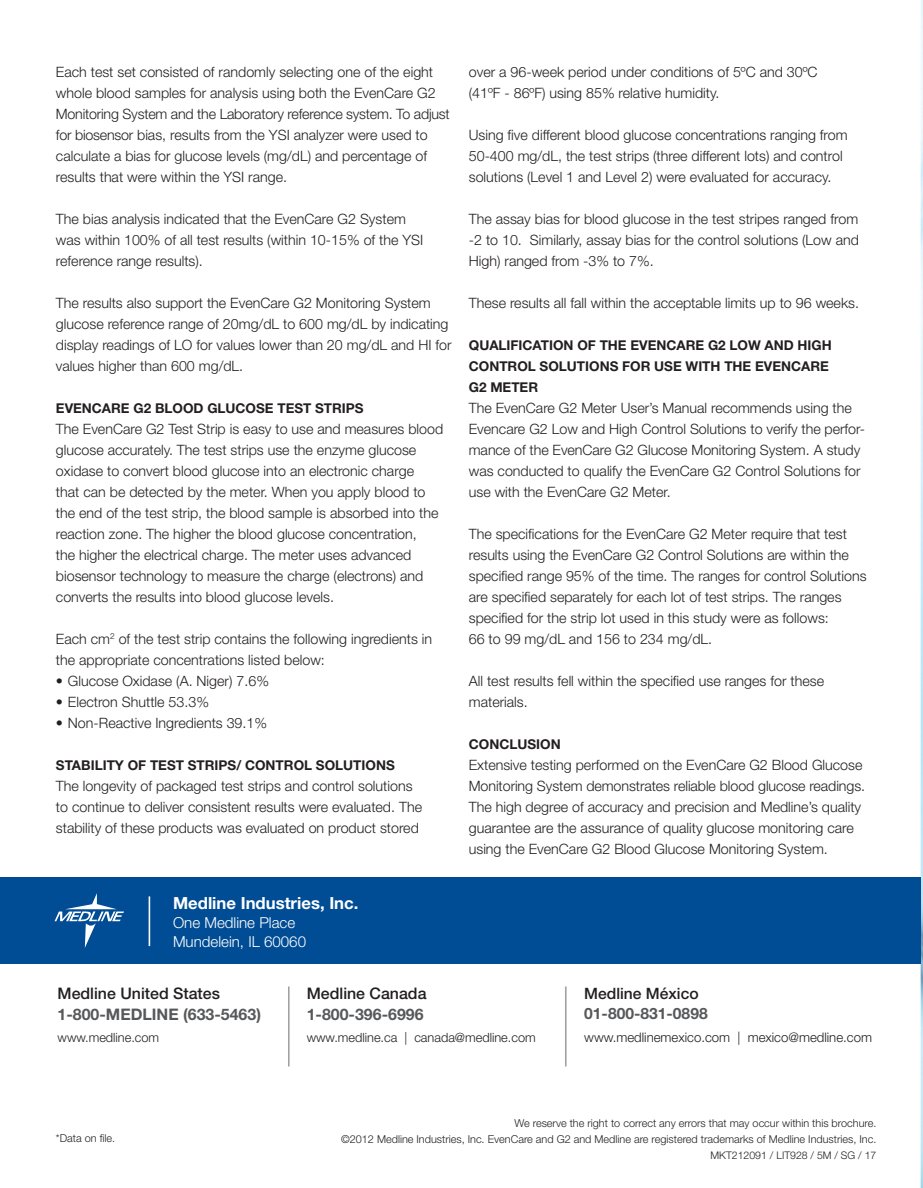
<style>
.page{position:relative;width:923px;height:1188px;background:#fff}
.page>*{position:absolute;margin:0;border:0;box-sizing:border-box;transform-origin:0 0}
.t1{font:700 16.65px "Helvetica Neue LT Std";color:#fff}
.t2{font:700 15.9px "Helvetica Neue LT Std";color:#57585a}
.t3{font:500 15.9px "Helvetica Neue LT Std";color:#231f20}
.t4{font:700 15.6px "Helvetica Neue LT Std";color:#57585a}
.t5{font:500 15.6px "Helvetica Neue LT Std";color:#231f20}
.t6{font:300 15.15px/19px "Helvetica Neue LT Std";color:#fff}
.t7{font:300 14.25px/21px "Helvetica Neue LT Std";color:#231f20}
.t8{font:700 13.5px/21px "Helvetica Neue LT Std";color:#231f20}
.t9{font:300 13.2px "Helvetica Neue LT Std";color:#231f20}
.t10{font:300 12.75px "Helvetica Neue LT Std";color:#231f20}
.t11{font:300 10.8px/15.9px "Helvetica Neue LT Std";color:#231f20;text-align:right}
.t12{font:300 10.5px "Helvetica Neue LT Std";color:#231f20}
</style>
<div class="page">
<img style="left:920px;top:0;width:2px;height:1187px">
<hr style="left:288px;top:986px;width:1px;height:80px;background:#a0a1a5">
<hr style="left:565px;top:986px;width:1px;height:80px;background:#a0a1a5">
<div style="left:0;top:877px;width:920px;height:86px;background:#014d95"></div>
<hr style="left:148px;top:896px;width:2px;height:49px;background:#fff">
<svg style="left:55px;top:893px;width:69px;height:54px"></svg>
<p class="t7" style="left:56px;top:63px;width:395px">Each test set consisted of randomly selecting one of the eight whole blood samples for analysis using both the EvenCare G2<br>Monitoring System and the Laboratory reference system. To adjust for biosensor bias, results from the YSI analyzer were used to calculate a bias for glucose levels (mg/dL) and percentage of results that were within the YSI range.</p>
<p class="t7" style="left:56px;top:210px;width:369px">The bias analysis indicated that the EvenCare G2 System was within 100% of all test results (within 10-15% of the YSI reference range results).</p>
<p class="t7" style="left:56px;top:294px;width:397px">The results also support the EvenCare G2 Monitoring System glucose reference range of 20mg/dL to 600 mg/dL by indicating display readings of LO for values lower than 20 mg/dL and HI for values higher than 600 mg/dL.</p>
<p class="t8" style="left:56px;top:399px;width:309px">EVENCARE G2 BLOOD GLUCOSE TEST STRIPS</p>
<p class="t7" style="left:56px;top:420px;width:388px">The EvenCare G2 Test Strip is easy to use and measures blood glucose accurately. The test strips use the enzyme glucose oxidase to convert blood glucose into an electronic charge<br>that can be detected by the meter. When you apply blood to the end of the test strip, the blood sample is absorbed into the reaction zone. The higher the blood glucose concentration,<br>the higher the electrical charge. The meter uses advanced biosensor technology to measure the charge (electrons) and converts the results into blood glucose levels.</p>
<p class="t7" style="left:56px;top:630px;width:377px">Each cm<sup>2</sup> of the test strip contains the following ingredients in the appropriate concentrations listed below:</p>
<p class="t7" style="left:56px;top:672px;width:214px">• Glucose Oxidase (A. Niger) 7.6%</p>
<p class="t7" style="left:56px;top:693px;width:154px">• Electron Shuttle 53.3%</p>
<p class="t7" style="left:56px;top:714px;width:213px">• Non-Reactive Ingredients 39.1%</p>
<p class="t8" style="left:56px;top:756px;width:340px">STABILITY OF TEST STRIPS/ CONTROL SOLUTIONS</p>
<p class="t7" style="left:56px;top:777px;width:367px">The longevity of packaged test strips and control solutions to continue to deliver consistent results were evaluated. The stability of these products was evaluated on product stored</p>
<p class="t1" style="left:173px;top:897px;width:187px">Medline Industries, Inc.</p>
<p class="t6" style="left:173px;top:914px;width:134px">One Medline Place<br>Mundelein, IL 60060</p>
<p class="t7" style="left:468px;top:63px;width:350px">over a 96-week period under conditions of 5ºC and 30ºC (41ºF - 86ºF) using 85% relative humidity.</p>
<p class="t7" style="left:468px;top:126px;width:380px">Using five different blood glucose concentrations ranging from<br>50-400 mg/dL, the test strips (three different lots) and control solutions (Level 1 and Level 2) were evaluated for accuracy.</p>
<p class="t7" style="left:468px;top:210px;width:391px;text-align:justify">The assay bias for blood glucose in the test stripes ranged from -2 to 10. Similarly, assay bias for the control solutions (Low and High) ranged from -3% to 7%.</p>
<p class="t7" style="left:468px;top:294px;width:391px">These results all fall within the acceptable limits up to 96 weeks.</p>
<p class="t8" style="left:468px;top:336px;width:364px">QUALIFICATION OF THE EVENCARE G2 LOW AND HIGH<br>CONTROL SOLUTIONS FOR USE WITH THE EVENCARE<br>G2 METER</p>
<p class="t7" style="left:468px;top:399px;width:397px">The EvenCare G2 Meter User’s Manual recommends using the Evencare G2 Low and High Control Solutions to verify the perfor&shy;mance of the EvenCare G2 Glucose Monitoring System. A study was conducted to qualify the EvenCare G2 Control Solutions for use with the EvenCare G2 Meter.</p>
<p class="t7" style="left:468px;top:525px;width:399px">The specifications for the EvenCare G2 Meter require that test results using the EvenCare G2 Control Solutions are within the specified range 95% of the time. The ranges for control Solutions are specified separately for each lot of test strips. The ranges specified for the strip lot used in this study were as follows:<br>66 to 99 mg/dL and 156 to 234 mg/dL.</p>
<p class="t7" style="left:468px;top:672px;width:356px">All test results fell within the specified use ranges for these materials.</p>
<p class="t8" style="left:468px;top:735px;width:93px">CONCLUSION</p>
<p class="t7" style="left:468px;top:756px;width:397px">Extensive testing performed on the EvenCare G2 Blood Glucose Monitoring System demonstrates reliable blood glucose readings.<br>The high degree of accuracy and precision and Medline’s quality guarantee are the assurance of quality glucose monitoring care using the EvenCare G2 Blood Glucose Monitoring System.</p>
<p class="t3" style="left:58px;top:987px;width:164px">Medline United States</p>
<p class="t2" style="left:58px;top:1008px;width:205px">1-800-MEDLINE (633-5463)</p>
<p class="t10" style="left:58px;top:1033px;width:103px">www.medline.com</p>
<p class="t11" style="left:56px;top:1131px;width:61px">*Data on file.</p>
<p class="t3" style="left:307px;top:987px;width:121px">Medline Canada</p>
<p class="t2" style="left:307px;top:1008px;width:118px">1-800-396-6996</p>
<p class="t10" style="left:307px;top:1033px;width:230px">www.medline.ca | canada@medline.com</p>
<p class="t5" style="left:584px;top:987px;width:116px">Medline México</p>
<p class="t4" style="left:584px;top:1007px;width:125px">01-800-831-0898</p>
<p class="t9" style="left:584px;top:1032px;width:289px">www.medlinemexico.com | mexico@medline.com</p>
<p class="t11" style="left:341px;top:1116px;width:536px">We reserve the right to correct any errors that may occur within this brochure.<br>©2012 Medline Industries, Inc. EvenCare and G2 and Medline are registered trademarks of Medline Industries, Inc.</p>
<p class="t12" style="left:710px;top:1151px;width:167px">MKT212091 / LIT928 / 5M / SG / 17</p>
</div>
